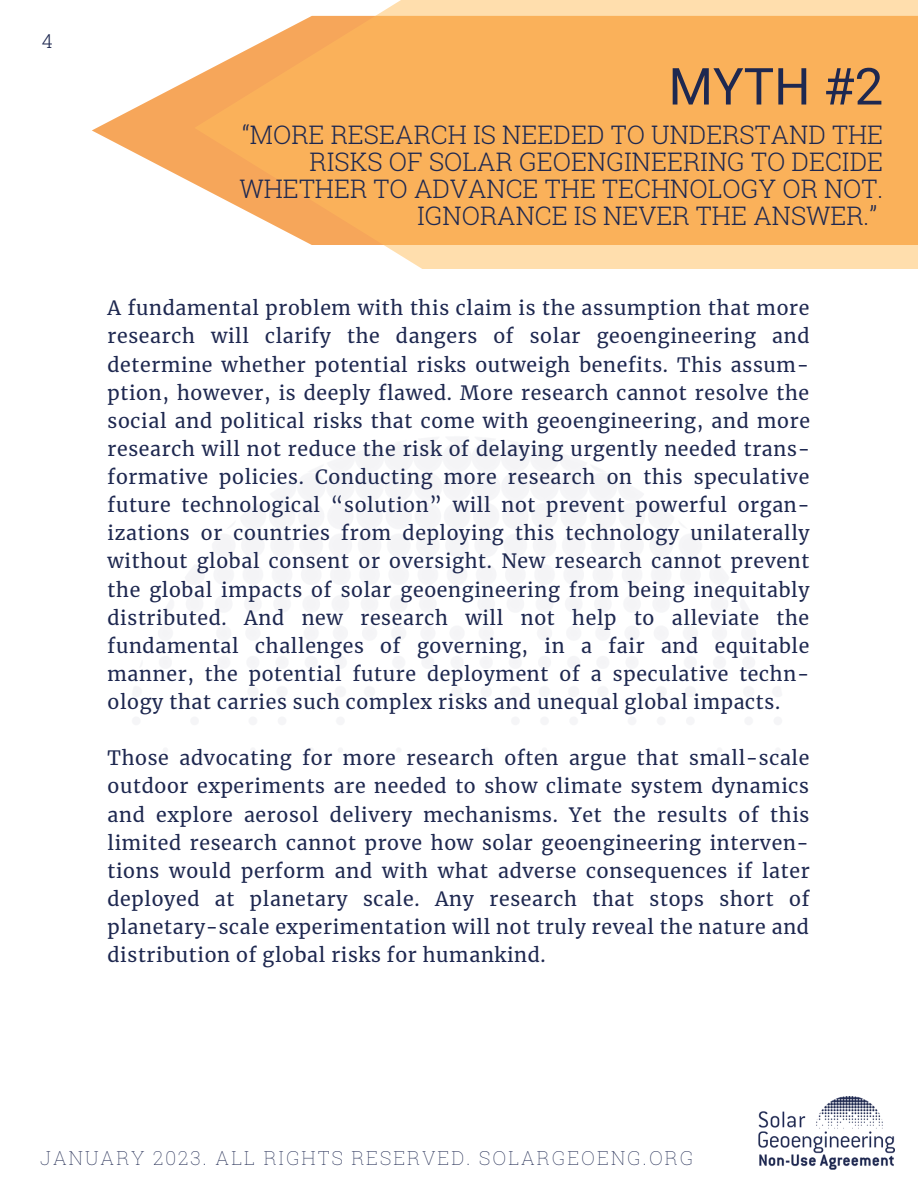
<style>
.page{position:relative;width:918px;height:1188px;background:#fff}
.page>*{position:absolute;margin:0;border:0;box-sizing:border-box;transform-origin:0 0}
.t1{font:51px "Roboto";color:#1e2850}
.t2{font:300 25.5px/27px "Roboto Slab";color:#1e2850;text-align:right}
.t3{font:19.5px/28.2px "Merriweather";letter-spacing:.035em;color:#1e2850;text-align:justify}
.t4{font:100 19.2px "Roboto Slab";letter-spacing:.105em;color:#1e2850}
.t5{font:300 19.2px "Roboto Slab";color:#1e2850}
</style>
<div class="page">
<svg style="left:92px;top:77px;width:102px;height:107px"></svg>
<svg style="left:194px;top:0;width:724px;height:269px;background:#fabb6f"></svg>
<img style="left:758px;top:1096px;width:136px;height:73px">
<p class="t5" style="left:42px;top:28px;width:13px">4</p>
<h1 class="t1" style="left:668px;top:57px;width:216px">MYTH #2</h1>
<h2 class="t2" style="left:240px;top:120px;width:645px">“MORE RESEARCH IS NEEDED TO UNDERSTAND THE RISKS OF SOLAR GEOENGINEERING TO DECIDE WHETHER TO ADVANCE THE TECHNOLOGY OR NOT.<br>IGNORANCE IS NEVER THE ANSWER.”</h2>
<p class="t3" style="left:108px;top:294px;width:704px">A fundamental problem with this claim is the assumption that more research will clarify the dangers of solar geoengineering and determine whether potential risks outweigh benefits. This assum&shy;ption, however, is deeply flawed. More research cannot resolve the social and political risks that come with geoengineering, and more research will not reduce the risk of delaying urgently needed trans&shy;formative policies. Conducting more research on this speculative future technological “solution” will not prevent powerful organ&shy;izations or countries from deploying this technology unilaterally without global consent or oversight. New research cannot prevent the global impacts of solar geoengineering from being inequitably distributed. And new research will not help to alleviate the fundamental challenges of governing, in a fair and equitable manner, the potential future deployment of a speculative techn&shy;ology that carries such complex risks and unequal global impacts.</p>
<p class="t3" style="left:108px;top:744px;width:704px">Those advocating for more research often argue that small-scale outdoor experiments are needed to show climate system dynamics and explore aerosol delivery mechanisms. Yet the results of this limited research cannot prove how solar geoengineering interven&shy;tions would perform and with what adverse consequences if later deployed at planetary scale. Any research that stops short of planetary-scale experimentation will not truly reveal the nature and distribution of global risks for humankind.</p>
<p class="t4" style="left:40px;top:1145px;width:654px">JANUARY 2023. ALL RIGHTS RESERVED. SOLARGEOENG.ORG</p>
</div>
